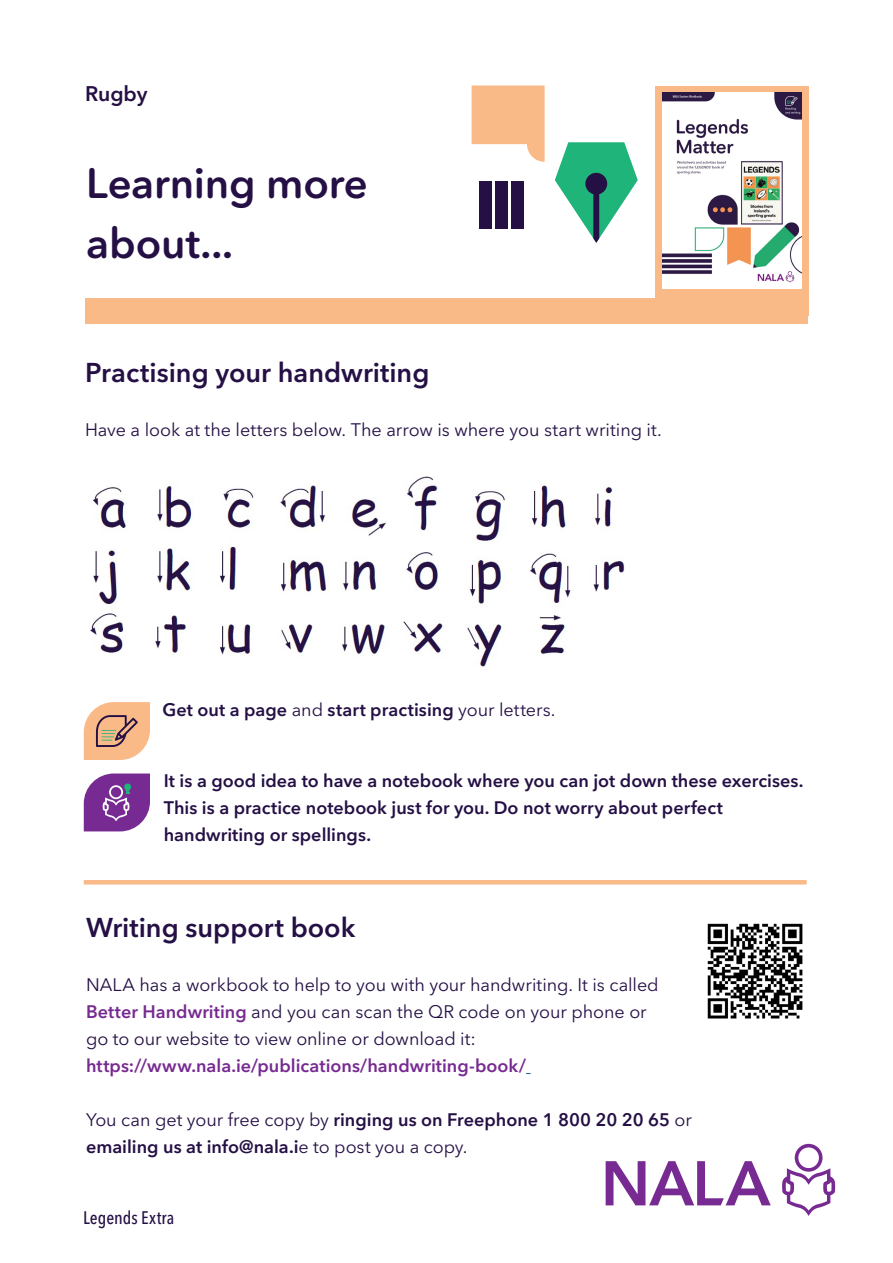
<style>
.page{position:relative;width:893px;height:1263px;background:#fff}
.page>*{position:absolute;margin:0;border:0;box-sizing:border-box;transform-origin:0 0}
.Heading_Purple{font:600 42px/60px "Avenir Next Rounded Pro";letter-spacing:-.005em;color:#251045}
.Body{font:600 27px "Avenir Next LT Pro";color:#251045}
.Body-2{font:600 21px "Avenir Next LT Pro";letter-spacing:-.005em;color:#251045}
.Body-3{font:600 18px/27px "Avenir Next LT Pro";color:#251045}
.Body-4{font:18px "Avenir Next LT Pro";letter-spacing:-.005em;color:#251045}
.Body-5{font:600 18px "Avenir Next LT Pro";color:#772a91}
.t1{font:500 condensed 18px "Avenir Next LT Pro";color:#251045}
.s1{font-weight:400}
.s2{font-weight:600;color:#772a91}
</style>
<div class="page">
<div style="left:655px;top:86px;width:153px;height:229px;background:#faba88"></div>
<svg style="left:472px;top:85px;width:73px;height:77px"></svg>
<svg style="left:555px;top:142px;width:83px;height:101px"></svg>
<div style="left:480px;top:182px;width:12px;height:47px;background:#251045"></div>
<div style="left:496px;top:182px;width:12px;height:47px;background:#251045"></div>
<div style="left:511px;top:182px;width:12px;height:47px;background:#251045"></div>
<img style="left:663px;top:92px;width:139px;height:197px">
<div style="left:85px;top:298px;width:723px;height:26px;background:#faba88"></div>
<svg style="left:782px;top:1144px;width:53px;height:72px"></svg>
<svg style="left:606px;top:1161px;width:165px;height:44px"></svg>
<svg style="left:84px;top:702px;width:66px;height:58px;background:#e7b38e"></svg>
<img style="left:90px;top:476px;width:535px;height:191px">
<svg style="left:84px;top:773px;width:66px;height:58px;background:#8c4fa3"></svg>
<hr style="left:84px;top:880px;width:723px;height:4px;background:#faba88">
<img style="left:707px;top:923px;width:96px;height:96px">
<p class="Body-2" style="left:85px;top:81px;width:64px">Rugby</p>
<p class="Heading_Purple" style="left:86px;top:153px;width:283px">Learning more about...</p>
<p class="Body" style="left:85px;top:356px;width:346px">Practising your handwriting</p>
<p class="Body-4" style="left:85px;top:419px;width:578px">Have a look at the letters below. The arrow is where you start writing it.</p>
<p class="Body-3" style="left:162px;top:696px;width:395px">Get out a page <span class="s1">and</span> start practising <span class="s1">your letters.</span></p>
<p class="Body-3" style="left:164px;top:767px;width:641px">It is a good idea to have a notebook where you can jot down these exercises.<br>This is a practice notebook just for you. Do not worry about perfect handwriting or spellings.</p>
<p class="Body" style="left:86px;top:911px;width:271px">Writing support book</p>
<p class="Body-4" style="left:86px;top:974px;width:574px">NALA has a workbook to help to you with your handwriting. It is called</p>
<p class="Body-4" style="left:86px;top:1001px;width:562px"><span class="s2">Better Handwriting</span> and you can scan the QR code on your phone or</p>
<p class="Body-4" style="left:86px;top:1028px;width:391px">go to our website to view online or download it:</p>
<p class="Body-5" style="left:86px;top:1055px;width:442px">https://www.nala.ie/publications/handwriting-book/</p>
<p class="Body-3" style="left:86px;top:1106px;width:607px"><span class="s1">You can get your free copy by</span> ringing us on Freephone 1 800 20 20 65 <span class="s1">or</span></p>
<p class="Body-3" style="left:86px;top:1133px;width:383px">emailing us at info@nala.i<span class="s1">e to post you a copy.</span></p>
<p class="t1" style="left:83px;top:1207px;width:93px">Legends Extra</p>
</div>
